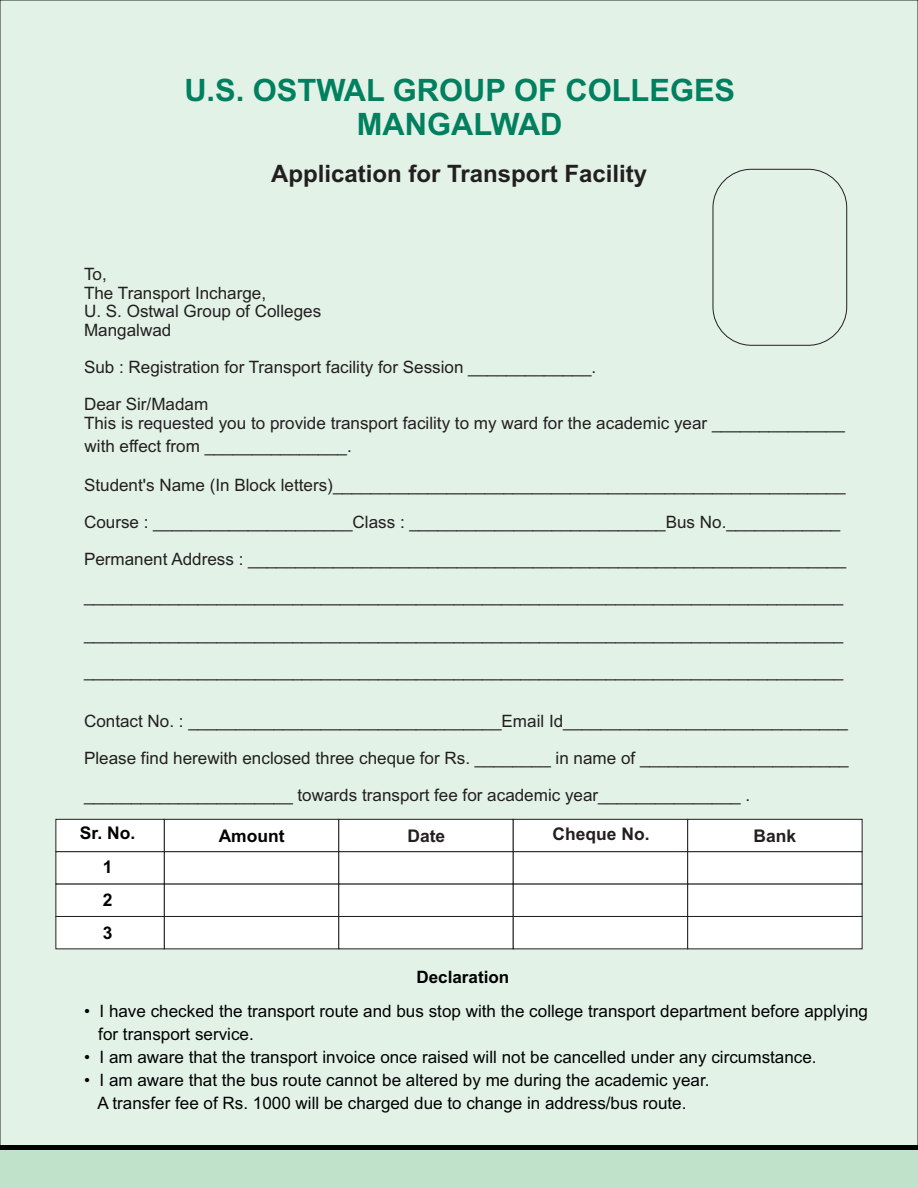
<style>
.page{position:relative;width:918px;height:1188px;background:#e3f2e7}
.page>*{position:absolute;margin:0;border:0;box-sizing:border-box;transform-origin:0 0}
.t1{font:700 30.9px/34.5px "Arial";color:#00805f;text-align:center}
.t2{font:700 24px "Arial";color:#231f20}
.t3{font:700 17.4px "Arial";color:#231f20}
.t4{font:700 17.4px/34.3px "Arial";color:#010202;text-align:center}
.t5{font:17.1px/37.2px "Arial";color:#231f20}
.t6{font:17.1px/23.1px "Arial";color:#010202}
.t7{font:700 17.1px "Arial";color:#010202}
</style>
<div class="page">
<div style="left:713px;top:169px;width:134px;height:176px;border:1px solid #231f20;border-radius:38px"></div>
<svg style="left:55px;top:819px;width:808px;height:131px;background:#f4f4f4"></svg>
<div style="left:0;top:1150px;width:918px;height:38px;background:#c0e2ca"></div>
<hr style="left:0;top:1146px;width:918px;height:4px;background:#010202">
<h1 class="t1" style="left:184px;top:76px;width:552px">U.S. OSTWAL GROUP OF COLLEGES<br>MANGALWAD</h1>
<h2 class="t2" style="left:271px;top:164px;width:378px">Application for Transport Facility</h2>
<p class="t5" style="left:84px;top:266px;width:239px;line-height:18.6px">To,<br>The Transport Incharge,<br>U. S. Ostwal Group of Colleges<br>Mangalwad</p>
<p class="t5" style="left:84px;top:350px;width:514px">Sub : Registration for Transport facility for Session _____________.<br>Dear Sir/Madam</p>
<p class="t5" style="left:84px;top:413px;width:762px;line-height:23.4px">This is requested you to provide transport facility to my ward for the academic year ______________ with effect from _______________.</p>
<p class="t5" style="left:84px;top:468px;width:764px">Student's Name (In Block letters)______________________________________________________ Course : _____________________Class : ___________________________Bus No.____________ Permanent Address : _______________________________________________________________ ________________________________________________________________________________ ________________________________________________________________________________ ________________________________________________________________________________</p>
<p class="t5" style="left:84px;top:704px;width:766px;text-align:justify">Contact No. : _________________________________Email Id______________________________ Please find herewith enclosed three cheque for Rs. ________ in name of ______________________ ______________________ towards transport fee for academic year_______________ .</p>
<p class="t4" style="left:80px;top:817px;width:57px">Sr. No.<br>1</p>
<p class="t4" style="left:103px;top:885px;width:11px;line-height:32.7px;text-align:left">2<br>3</p>
<p class="t4" style="left:219px;top:820px;width:67px">Amount</p>
<p class="t3" style="left:407px;top:829px;width:39px">Date</p>
<p class="t3" style="left:553px;top:827px;width:98px">Cheque No.</p>
<p class="t3" style="left:754px;top:829px;width:44px">Bank</p>
<p class="t7" style="left:416px;top:971px;width:94px">Declaration</p>
<p class="t6" style="left:98px;top:1001px;width:771px;text-indent:-14px">• I have checked the transport route and bus stop with the college transport department before applying for transport service.</p>
<p class="t6" style="left:84px;top:1047px;width:734px">• I am aware that the transport invoice once raised will not be cancelled under any circumstance.</p>
<p class="t6" style="left:84px;top:1070px;width:627px;text-align:center">• I am aware that the bus route cannot be altered by me during the academic year.<br>A transfer fee of Rs. 1000 will be charged due to change in address/bus route.</p>
</div>
